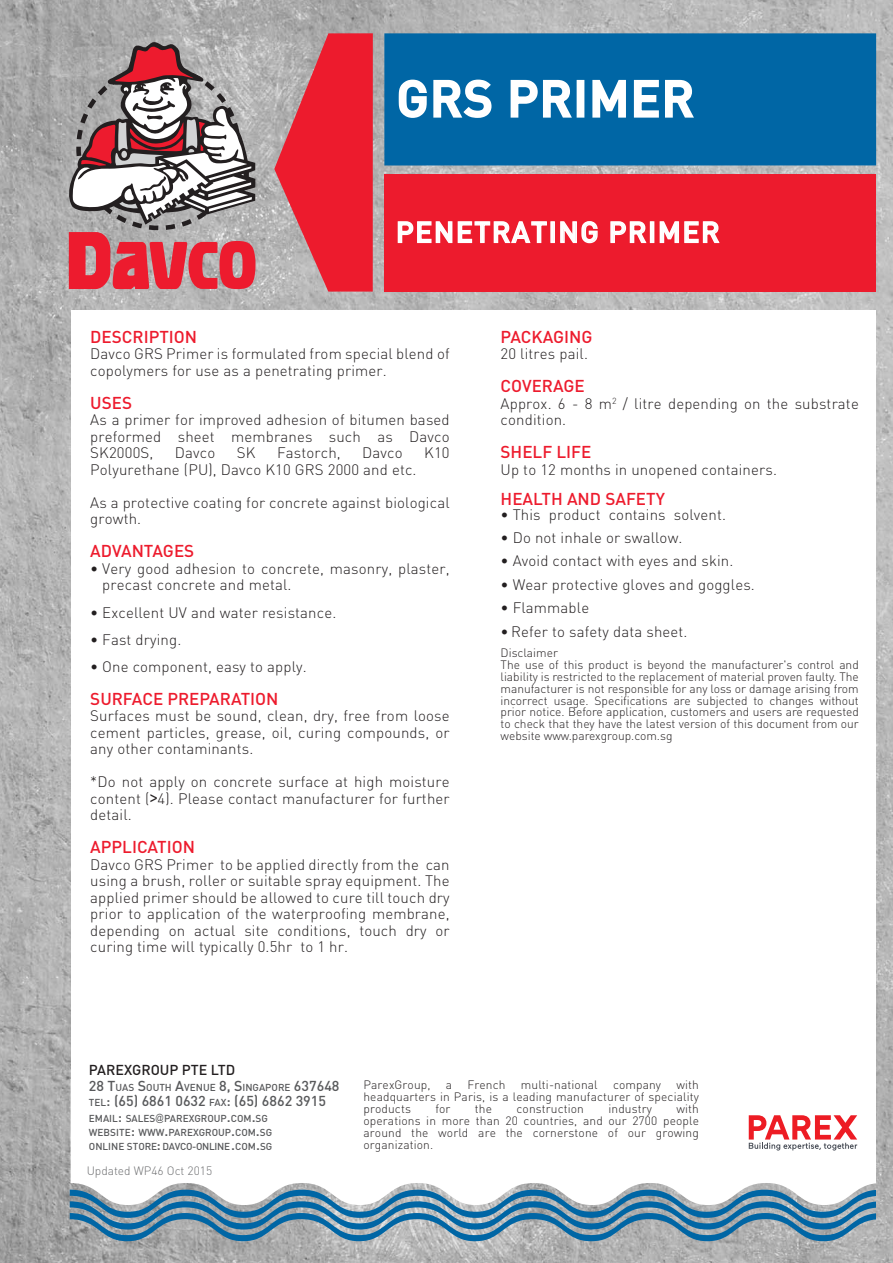
<style>
.page{position:relative;width:893px;height:1263px;background:#fff}
.page>*{position:absolute;margin:0;border:0;box-sizing:border-box;transform-origin:0 0}
.t1{font:500 49.5px "DIN";letter-spacing:.025em;color:#fff}
.t2{font:500 28.5px "DIN";letter-spacing:.05em;color:#fff}
.t3{font:500 16.95px "DIN";color:#ed1b2d}
.t4{font:300 15px/16.5px "DIN";letter-spacing:.01em;color:#231f20}
.t5{font:500 14.25px "DIN";color:#58595b}
.t6{font:500 14.25px "DIN";color:#231f20}
.t7{font:300 12px/11.9px "DIN";color:#231f20;text-align:justify}
.t8{font:300 12px "DIN";color:#6d6e70}
.t9{font:500 10.05px/14.2px "DIN";color:#58595b}
.s1{font-family:"Arial Narrow";font-weight:400;font-size:16.5px}
.s2{font-size:14.25px}
.s3{font-size:10.05px}
.s4{font-family:"Arial Narrow";font-weight:400}
</style>
<div class="page">
<img style="left:0;top:0;width:893px;height:1263px">
<div style="left:71px;top:310px;width:804px;height:859px;background:#fff"></div>
<svg style="left:71px;top:1115px;width:804px;height:75px"></svg>
<svg style="left:70px;top:1190px;width:805px;height:51px;background:#7a9fb5"></svg>
<div style="left:384px;top:174px;width:492px;height:118px;background:#ed1b2d"></div>
<svg style="left:274px;top:33px;width:99px;height:259px;background:#dc4754"></svg>
<div style="left:384px;top:33px;width:492px;height:132px;background:#0066a5"></div>
<svg style="left:398px;top:79px;width:94px;height:39px"></svg>
<svg style="left:510px;top:79px;width:116px;height:39px"></svg>
<svg style="left:633px;top:79px;width:61px;height:39px"></svg>
<svg style="left:397px;top:221px;width:201px;height:23px"></svg>
<svg style="left:610px;top:221px;width:110px;height:23px"></svg>
<svg style="left:749px;top:1115px;width:108px;height:35px"></svg>
<svg style="left:63px;top:42px;width:193px;height:247px"></svg>
<h1 class="t1" style="left:397px;top:81px;width:299px">GRS PRIMER</h1>
<h2 class="t2" style="left:396px;top:222px;width:325px">PENETRATING PRIMER</h2>
<p class="t3" style="left:90px;top:331px;width:108px">DESCRIPTION</p>
<p class="t4" style="left:90px;top:348px;width:361px">Davco GRS Primer is formulated from special blend of copolymers for use as a penetrating primer.</p>
<p class="t3" style="left:90px;top:397px;width:43px">USES</p>
<p class="t4" style="left:90px;top:414px;width:361px;text-align:justify">As a primer for improved adhesion of bitumen based preformed sheet membranes such as Davco SK2000S,</p>
<p class="t4" style="left:175px;top:447px;width:42px">Davco</p>
<p class="t4" style="left:237px;top:447px;width:20px">SK</p>
<p class="t4" style="left:277px;top:447px;width:65px">Fastorch,</p>
<p class="t4" style="left:362px;top:447px;width:42px">Davco</p>
<p class="t4" style="left:424px;top:447px;width:27px">K10</p>
<p class="t4" style="left:90px;top:463px;width:328px">Polyurethane (PU), Davco K10 GRS 2000 and etc.</p>
<p class="t4" style="left:90px;top:496px;width:361px">As a protective coating for concrete against biological growth.</p>
<p class="t3" style="left:90px;top:545px;width:105px">ADVANTAGES</p>
<p class="t4" style="left:102px;top:562px;width:349px;text-indent:-12px">• Very good adhesion to concrete, masonry, plaster, precast concrete and metal.</p>
<p class="t4" style="left:90px;top:606px;width:248px">• Excellent UV and water resistance.</p>
<p class="t4" style="left:90px;top:633px;width:93px">• Fast drying.</p>
<p class="t4" style="left:90px;top:660px;width:218px">• One component, easy to apply.</p>
<p class="t3" style="left:90px;top:692px;width:190px">SURFACE PREPARATION</p>
<p class="t4" style="left:90px;top:709px;width:361px;text-align:justify">Surfaces must be sound, clean, dry, free from loose cement particles, grease, oil, curing compounds, or any other contaminants.</p>
<p class="t4" style="left:90px;top:775px;width:361px;text-align:justify">*Do not apply on concrete surface at high moisture content (<span class="s1">&gt;</span>4). Please contact manufacturer for further detail.</p>
<p class="t3" style="left:90px;top:841px;width:106px">APPLICATION</p>
<p class="t4" style="left:90px;top:858px;width:361px;text-align:justify">Davco GRS Primer to be applied directly from the can using a brush, roller or suitable spray equipment. The applied primer should be allowed to cure till touch dry prior to application of the waterproofing membrane, depending on actual site conditions, touch dry or curing time will typically 0.5hr to 1 hr.</p>
<p class="t3" style="left:501px;top:331px;width:93px">PACKAGING</p>
<p class="t4" style="left:501px;top:348px;width:89px">20 litres pail.</p>
<p class="t3" style="left:501px;top:380px;width:86px">COVERAGE</p>
<p class="t4" style="left:501px;top:397px;width:360px">Approx. 6 - 8 m<sup>2</sup> / litre depending on the substrate condition.</p>
<p class="t3" style="left:501px;top:446px;width:92px">SHELF LIFE</p>
<p class="t4" style="left:501px;top:463px;width:278px">Up to 12 months in unopened containers.</p>
<p class="t3" style="left:501px;top:493px;width:166px">HEALTH AND SAFETY</p>
<p class="t4" style="left:501px;top:508px;width:227px">• This product contains solvent.</p>
<p class="t4" style="left:501px;top:531px;width:183px">• Do not inhale or swallow.</p>
<p class="t4" style="left:501px;top:554px;width:234px">• Avoid contact with eyes and skin.</p>
<p class="t4" style="left:501px;top:578px;width:256px">• Wear protective gloves and goggles.</p>
<p class="t4" style="left:501px;top:601px;width:90px">• Flammable</p>
<p class="t4" style="left:501px;top:625px;width:188px">• Refer to safety data sheet.</p>
<p class="t7" style="left:501px;top:648px;width:360px;text-align:left">Disclaimer<br>The use of this product is beyond the manufacturer's control and liability is restricted to the replacement of material proven faulty. The manufacturer is not responsible for any loss or damage arising from incorrect usage. Specifications are subjected to changes without prior notice. Before application, customers and users are requested to check that they have the latest version of this document from our website www.parexgroup.com.sg</p>
<p class="t6" style="left:89px;top:1065px;width:148px">PAREXGROUP PTE LTD</p>
<p class="t9" style="left:89px;top:1081px;width:252px"><span class="s2">28 T</span>UAS <span class="s2">S</span>OUTH <span class="s2">A</span>VENUE <span class="s2">8, S</span>INGAPORE <span class="s2">637648</span></p>
<p class="t5" style="left:89px;top:1096px;width:239px"><span class="s3">TEL</span>: (65) 6861 0632 <span class="s3">FAX</span>: (65) 6862 3915</p>
<p class="t9" style="left:89px;top:1112px;width:185px">EMAIL<span class="s2">:</span> SALES<span class="s4">@</span>PAREXGROUP<span class="s2">.</span>COM<span class="s2">.</span>SG<br>WEBSITE<span class="s2">:</span> WWW<span class="s2">.</span>PAREXGROUP<span class="s2">.</span>COM<span class="s2">.</span>SG<br>ONLINE STORE <span class="s2">:</span> DAVCO-ONLINE COM<span class="s2">.</span>SG</p>
<p class="t5" style="left:231px;top:1140px;width:5px">.</p>
<p class="t8" style="left:87px;top:1166px;width:127px">Updated WP46 Oct 2015</p>
<p class="t7" style="left:363px;top:1080px;width:69px">ParexGroup,</p>
<p class="t7" style="left:446px;top:1080px;width:8px">a</p>
<p class="t7" style="left:467px;top:1080px;width:40px">French</p>
<p class="t7" style="left:521px;top:1080px;width:78px">multi-national</p>
<p class="t7" style="left:613px;top:1080px;width:50px">company</p>
<p class="t7" style="left:363px;top:1080px;width:337px;text-indent:313px">with headquarters in Paris, is a leading manufacturer of speciality products</p>
<p class="t7" style="left:363px;top:1104px;width:337px;text-indent:313px">with operations in more than 20 countries, and our 2700 people around the world are the cornerstone of our growing organization.</p>
<p class="t7" style="left:435px;top:1104px;width:17px">for</p>
<p class="t7" style="left:475px;top:1104px;width:19px">the</p>
<p class="t7" style="left:516px;top:1104px;width:69px">construction</p>
<p class="t7" style="left:608px;top:1104px;width:45px">industry</p>
</div>
